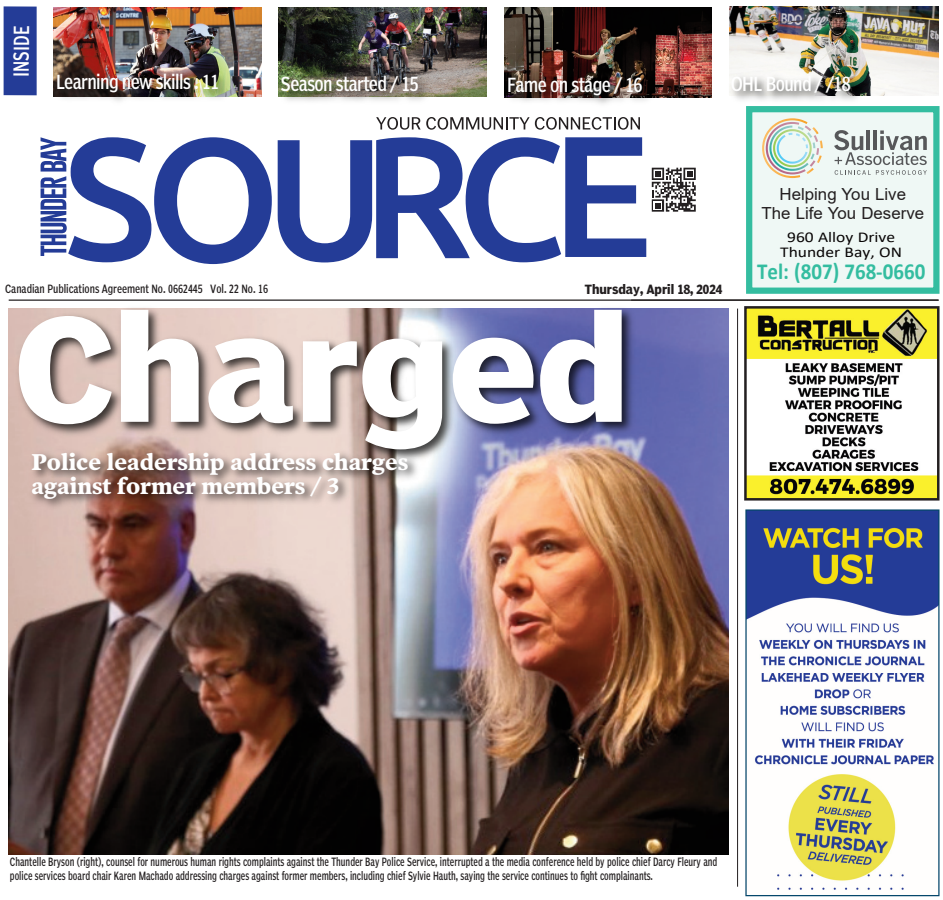
<style>
.page{position:relative;width:943px;height:900px;background:#fff}
.page>*{position:absolute;margin:0;border:0;box-sizing:border-box;transform-origin:0 0}
.t1{font:700 140px "Poynter Agate";color:#fff}
.t2{font:700 23px "Calibri";color:#34bda0;scale:.91 1}
.t3{font:700 22.5px/23.8px "Poynter Oldstyle Text";color:#fff}
.t4{font:20.5px "Poynter Agate Comp One";letter-spacing:-.005em;color:#fff;scale:.85 1}
.t5{font:19.12px "Poynter Agate Comp One";letter-spacing:-.03em;color:#fff;scale:.95 1}
.t6{font:16.62px "Arial";color:#231f20}
.t7{font:15px "Calibri";color:#080505;scale:1.16 1}
.t8{font:700 12.5px "Poynter Agate";color:#231f20;scale:.9 1}
.t9{font:11.25px/13.8px "Poynter Agate Comp One";color:#231f20;scale:.8 1}
.t10{font:11.25px "Poynter Agate Comp One";color:#231f20;scale:.9 1}
</style>
<div class="page">
<svg style="left:278px;top:137px;width:368px;height:125px"></svg>
<svg style="left:41px;top:137px;width:231px;height:127px"></svg>
<svg style="left:376px;top:117px;width:264px;height:13px"></svg>
<div style="left:178px;top:158px;width:69px;height:85px;background:#fff;border-radius:50%"></div>
<svg style="left:651px;top:167px;width:45px;height:45px"></svg>
<svg style="left:652px;top:168px;width:44px;height:44px"></svg>
<hr style="left:737px;top:309px;width:1px;height:578px;background:#231f20">
<div style="left:4px;top:6px;width:33px;height:89px;background:#243c97"></div>
<img style="left:53px;top:7px;width:209px;height:58px">
<img style="left:53px;top:65px;width:209px;height:36px">
<img style="left:278px;top:7px;width:208px;height:61px">
<img style="left:278px;top:68px;width:209px;height:33px">
<img style="left:504px;top:8px;width:208px;height:60px">
<img style="left:504px;top:68px;width:208px;height:36px">
<img style="left:729px;top:7px;width:210px;height:60px">
<img style="left:729px;top:67px;width:211px;height:46px">
<img style="left:9px;top:479px;width:720px;height:376px">
<img style="left:8px;top:299px;width:744px;height:180px">
<img style="left:8px;top:444px;width:436px;height:159px">
<div style="left:752px;top:112px;width:181px;height:176px;background:#eff8f5"></div>
<svg style="left:762px;top:118px;width:61px;height:60px"></svg>
<svg style="left:834px;top:130px;width:93px;height:45px"></svg>
<div style="left:746px;top:106px;width:193px;height:188px;border:6px solid #34bda0"></div>
<hr style="left:9px;top:300px;width:930px;height:1px;background:#231f20">
<img style="left:747px;top:309px;width:189px;height:189px">
<div style="left:744px;top:306px;width:195px;height:195px;border:2px solid #231f20"></div>
<img style="left:747px;top:511px;width:190px;height:379px">
<div style="left:745px;top:509px;width:194px;height:387px;border:1px solid #05476b"></div>
<p class="t4" style="left:12px;top:77px;width:61px;rotate:-90deg">INSIDE</p>
<p class="t5" style="left:56px;top:73px;width:173px">Learning new skills . 11</p>
<p class="t5" style="left:281px;top:76px;width:146px">Season started / 15</p>
<p class="t5" style="left:507px;top:76px;width:144px">Fame on stage / 16</p>
<p class="t5" style="left:731px;top:75px;width:128px">OHL Bound / /18</p>
<p class="t6" style="left:779px;top:185px;width:128px">Helping You Live</p>
<p class="t6" style="left:761px;top:204px;width:164px">The Life You Deserve</p>
<p class="t10" style="left:5px;top:284px;width:294px">Canadian Publications Agreement No. 0662445 Vol. 22 No. 16</p>
<p class="t8" style="left:585px;top:283px;width:154px">Thursday, April 18, 2024</p>
<p class="t1" style="left:14px;top:308px;width:618px">Charged</p>
<p class="t3" style="left:32px;top:451px;width:378px">Police leadership address charges against former members / 3</p>
<p class="t7" style="left:787px;top:231px;width:95px">960 Alloy Drive</p>
<p class="t7" style="left:780px;top:246px;width:106px">Thunder Bay, ON</p>
<p class="t2" style="left:757px;top:261px;width:186px">Tel: (807) 768-0660</p>
<p class="t9" style="left:10px;top:856px;width:886px">Chantelle Bryson (right), counsel for numerous human rights complaints against the Thunder Bay Police Service, interrupted a the media conference held by police chief Darcy Fleury and police services board chair Karen Machado addressing charges against former members, including chief Sylvie Hauth, saying the service continues to fight complainants.</p>
</div>
